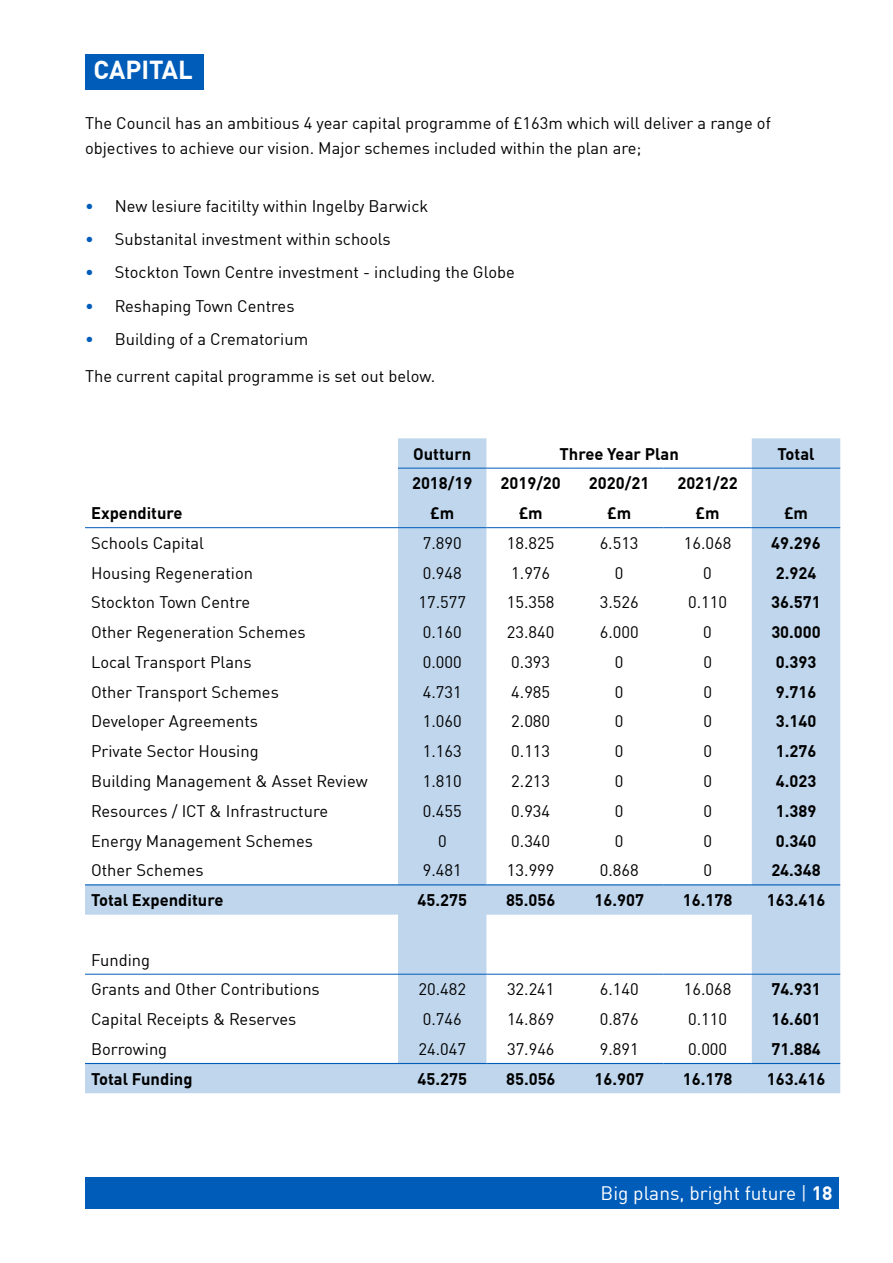
<style>
.page{position:relative;width:893px;height:1263px;background:#fff}
.page>*{position:absolute;margin:0;border:0;box-sizing:border-box;transform-origin:0 0}
.t1{font:700 25.5px "DIN Offc";color:#fff}
.t2{font:19.05px "DIN Offc";color:#fff}
.t3{font:16.5px/24.8px "DIN Offc";color:#000}
.t4{font:700 16.5px "DIN Offc";color:#000}
.s1{color:#005cb9}
.s2{color:#e3edf7}
.s3{font-weight:700}
</style>
<div class="page">
<div style="left:85px;top:1177px;width:754px;height:32px;background:#005cb9"></div>
<div style="left:85px;top:54px;width:118px;height:35px;background:#005cb9"></div>
<svg style="left:85px;top:438px;width:755px;height:655px"></svg>
<hr style="left:398px;top:468px;width:88px;height:1px;background:#005cb9">
<hr style="left:486px;top:468px;width:89px;height:1px;background:#005cb9">
<hr style="left:575px;top:468px;width:88px;height:1px;background:#005cb9">
<hr style="left:663px;top:468px;width:89px;height:1px;background:#005cb9">
<hr style="left:752px;top:468px;width:88px;height:1px;background:#005cb9">
<hr style="left:85px;top:884px;width:313px;height:1px;background:#005cb9">
<hr style="left:398px;top:884px;width:88px;height:1px;background:#005cb9">
<hr style="left:486px;top:884px;width:89px;height:1px;background:#005cb9">
<hr style="left:575px;top:884px;width:88px;height:1px;background:#005cb9">
<hr style="left:663px;top:884px;width:89px;height:1px;background:#005cb9">
<hr style="left:752px;top:884px;width:88px;height:1px;background:#005cb9">
<hr style="left:85px;top:974px;width:313px;height:1px;background:#005cb9">
<hr style="left:398px;top:974px;width:88px;height:1px;background:#005cb9">
<hr style="left:486px;top:974px;width:89px;height:1px;background:#005cb9">
<hr style="left:575px;top:974px;width:88px;height:1px;background:#005cb9">
<hr style="left:663px;top:974px;width:89px;height:1px;background:#005cb9">
<hr style="left:752px;top:974px;width:88px;height:1px;background:#005cb9">
<hr style="left:85px;top:1063px;width:313px;height:1px;background:#005cb9">
<hr style="left:398px;top:1063px;width:88px;height:1px;background:#005cb9">
<hr style="left:486px;top:1063px;width:89px;height:1px;background:#005cb9">
<hr style="left:575px;top:1063px;width:88px;height:1px;background:#005cb9">
<hr style="left:663px;top:1063px;width:89px;height:1px;background:#005cb9">
<hr style="left:752px;top:1063px;width:88px;height:1px;background:#005cb9">
<hr style="left:85px;top:527px;width:313px;height:1px;background:#005cb9">
<hr style="left:398px;top:527px;width:88px;height:1px;background:#005cb9">
<hr style="left:486px;top:527px;width:89px;height:1px;background:#005cb9">
<hr style="left:575px;top:527px;width:88px;height:1px;background:#005cb9">
<hr style="left:663px;top:527px;width:89px;height:1px;background:#005cb9">
<hr style="left:752px;top:527px;width:88px;height:1px;background:#005cb9">
<h1 class="t1" style="left:94px;top:53px;width:101px">CAPITAL</h1>
<p class="t3" style="left:85px;top:111px;width:687px">The Council has an ambitious 4 year capital programme of £163m which will deliver a range of objectives to achieve our vision. Major schemes included within the plan are;</p>
<p class="t3" style="left:85px;top:193px;width:345px"><span class="s1">•</span> New lesiure facitilty within Ingelby Barwick</p>
<p class="t3" style="left:85px;top:226px;width:307px"><span class="s1">•</span> Substanital investment within schools</p>
<p class="t3" style="left:85px;top:260px;width:431px"><span class="s1">•</span> Stockton Town Centre investment - including the Globe</p>
<p class="t3" style="left:85px;top:293px;width:211px"><span class="s1">•</span> Reshaping Town Centres</p>
<p class="t3" style="left:85px;top:326px;width:225px"><span class="s1">•</span> Building of a Crematorium</p>
<p class="t3" style="left:85px;top:363px;width:352px">The current capital programme is set out below.</p>
<p class="t4" style="left:413px;top:443px;width:60px">Outturn</p>
<p class="t4" style="left:559px;top:443px;width:121px">Three Year Plan</p>
<p class="t4" style="left:777px;top:443px;width:38px">Total</p>
<p class="t4" style="left:412px;top:473px;width:62px">2018/19</p>
<p class="t4" style="left:500px;top:473px;width:62px">2019/20</p>
<p class="t4" style="left:589px;top:473px;width:62px">2020/21</p>
<p class="t4" style="left:677px;top:473px;width:62px">2021/22</p>
<p class="t4" style="left:91px;top:502px;width:93px">Expenditure</p>
<p class="t4" style="left:430px;top:502px;width:26px">£m</p>
<p class="t4" style="left:519px;top:502px;width:26px">£m</p>
<p class="t4" style="left:607px;top:502px;width:26px">£m</p>
<p class="t4" style="left:696px;top:502px;width:26px">£m</p>
<p class="t4" style="left:784px;top:502px;width:26px">£m</p>
<p class="t3" style="left:91px;top:530px;width:114px">Schools Capital</p>
<p class="t3" style="left:423px;top:530px;width:40px">7.890</p>
<p class="t3" style="left:507px;top:530px;width:49px">18.825</p>
<p class="t3" style="left:600px;top:530px;width:40px">6.513</p>
<p class="t3" style="left:684px;top:530px;width:49px">16.068</p>
<p class="t4" style="left:771px;top:532px;width:51px">49.296</p>
<p class="t3" style="left:91px;top:560px;width:164px">Housing Regeneration</p>
<p class="t3" style="left:423px;top:560px;width:40px">0.948</p>
<p class="t3" style="left:511px;top:560px;width:40px">1.976</p>
<p class="t3" style="left:615px;top:560px;width:10px">0</p>
<p class="t3" style="left:703px;top:560px;width:10px">0</p>
<p class="t4" style="left:776px;top:562px;width:42px">2.924</p>
<p class="t3" style="left:91px;top:590px;width:161px">Stockton Town Centre</p>
<p class="t3" style="left:418px;top:590px;width:49px">17.577</p>
<p class="t3" style="left:507px;top:590px;width:49px">15.358</p>
<p class="t3" style="left:600px;top:590px;width:40px">3.526</p>
<p class="t3" style="left:688px;top:590px;width:40px">0.110</p>
<p class="t4" style="left:771px;top:592px;width:51px">36.571</p>
<p class="t3" style="left:91px;top:619px;width:216px">Other Regeneration Schemes</p>
<p class="t3" style="left:423px;top:619px;width:40px">0.160</p>
<p class="t3" style="left:507px;top:619px;width:49px">23.840</p>
<p class="t3" style="left:600px;top:619px;width:40px">6.000</p>
<p class="t3" style="left:703px;top:619px;width:10px">0</p>
<p class="t4" style="left:771px;top:621px;width:51px">30.000</p>
<p class="t3" style="left:91px;top:649px;width:162px">Local Transport Plans</p>
<p class="t3" style="left:423px;top:649px;width:40px">0.000</p>
<p class="t3" style="left:511px;top:649px;width:40px">0.393</p>
<p class="t3" style="left:615px;top:649px;width:10px">0</p>
<p class="t3" style="left:703px;top:649px;width:10px">0</p>
<p class="t4" style="left:776px;top:651px;width:42px">0.393</p>
<p class="t3" style="left:91px;top:679px;width:189px">Other Transport Schemes</p>
<p class="t3" style="left:423px;top:679px;width:40px">4.731</p>
<p class="t3" style="left:511px;top:679px;width:40px">4.985</p>
<p class="t3" style="left:615px;top:679px;width:10px">0</p>
<p class="t3" style="left:703px;top:679px;width:10px">0</p>
<p class="t4" style="left:776px;top:681px;width:42px">9.716</p>
<p class="t3" style="left:91px;top:709px;width:168px">Developer Agreements</p>
<p class="t3" style="left:423px;top:709px;width:40px">1.060</p>
<p class="t3" style="left:511px;top:709px;width:40px">2.080</p>
<p class="t3" style="left:615px;top:709px;width:10px">0</p>
<p class="t3" style="left:703px;top:709px;width:10px">0</p>
<p class="t4" style="left:776px;top:711px;width:42px">3.140</p>
<p class="t3" style="left:91px;top:739px;width:169px">Private Sector Housing</p>
<p class="t3" style="left:423px;top:739px;width:40px">1.163</p>
<p class="t3" style="left:511px;top:739px;width:40px">0.113</p>
<p class="t3" style="left:615px;top:739px;width:10px">0</p>
<p class="t3" style="left:703px;top:739px;width:10px">0</p>
<p class="t4" style="left:776px;top:740px;width:42px">1.276</p>
<p class="t3" style="left:91px;top:768px;width:278px">Building Management &amp; Asset Review</p>
<p class="t3" style="left:423px;top:768px;width:40px">1.810</p>
<p class="t3" style="left:511px;top:768px;width:40px">2.213</p>
<p class="t3" style="left:615px;top:768px;width:10px">0</p>
<p class="t3" style="left:703px;top:768px;width:10px">0</p>
<p class="t4" style="left:776px;top:770px;width:42px">4.023</p>
<p class="t3" style="left:91px;top:798px;width:239px">Resources / ICT &amp; Infrastructure</p>
<p class="t3" style="left:423px;top:798px;width:40px">0.455</p>
<p class="t3" style="left:511px;top:798px;width:40px">0.934</p>
<p class="t3" style="left:615px;top:798px;width:10px">0</p>
<p class="t3" style="left:703px;top:798px;width:10px">0</p>
<p class="t4" style="left:776px;top:800px;width:42px">1.389</p>
<p class="t3" style="left:91px;top:828px;width:223px">Energy Management Schemes</p>
<p class="t3" style="left:438px;top:828px;width:10px">0</p>
<p class="t3" style="left:511px;top:828px;width:40px">0.340</p>
<p class="t3" style="left:615px;top:828px;width:10px">0</p>
<p class="t3" style="left:703px;top:828px;width:10px">0</p>
<p class="t4" style="left:776px;top:830px;width:42px">0.340</p>
<p class="t3" style="left:91px;top:858px;width:114px">Other Schemes</p>
<p class="t3" style="left:423px;top:858px;width:40px">9.481</p>
<p class="t3" style="left:507px;top:858px;width:49px">13.999</p>
<p class="t3" style="left:600px;top:858px;width:40px">0.868</p>
<p class="t3" style="left:703px;top:858px;width:10px">0</p>
<p class="t4" style="left:771px;top:859px;width:51px">24.348</p>
<p class="t4" style="left:91px;top:889px;width:134px">Total Expenditure</p>
<p class="t4" style="left:418px;top:889px;width:51px">45.275</p>
<p class="t4" style="left:506px;top:889px;width:51px">85.056</p>
<p class="t4" style="left:594px;top:889px;width:51px">16.907</p>
<p class="t4" style="left:683px;top:889px;width:51px">16.178</p>
<p class="t4" style="left:767px;top:889px;width:60px">163.416</p>
<p class="t3" style="left:91px;top:944px;width:230px;line-height:29.7px">Funding<br>Grants and Other Contributions</p>
<p class="t3" style="left:419px;top:977px;width:49px">20.482</p>
<p class="t3" style="left:507px;top:977px;width:49px">32.241</p>
<p class="t3" style="left:600px;top:977px;width:40px">6.140</p>
<p class="t3" style="left:684px;top:977px;width:49px">16.068</p>
<p class="t4" style="left:771px;top:979px;width:51px">74.931</p>
<p class="t3" style="left:91px;top:1006px;width:207px">Capital Receipts &amp; Reserves</p>
<p class="t3" style="left:423px;top:1006px;width:40px">0.746</p>
<p class="t3" style="left:507px;top:1006px;width:49px">14.869</p>
<p class="t3" style="left:600px;top:1006px;width:40px">0.876</p>
<p class="t3" style="left:688px;top:1006px;width:40px">0.110</p>
<p class="t4" style="left:771px;top:1008px;width:51px">16.601</p>
<p class="t3" style="left:91px;top:1036px;width:78px">Borrowing</p>
<p class="t3" style="left:419px;top:1036px;width:49px">24.047</p>
<p class="t3" style="left:507px;top:1036px;width:49px">37.946</p>
<p class="t3" style="left:600px;top:1036px;width:40px">9.891</p>
<p class="t3" style="left:688px;top:1036px;width:40px">0.000</p>
<p class="t4" style="left:771px;top:1038px;width:51px">71.884</p>
<p class="t4" style="left:91px;top:1068px;width:103px">Total Funding</p>
<p class="t4" style="left:418px;top:1068px;width:51px">45.275</p>
<p class="t4" style="left:506px;top:1068px;width:51px">85.056</p>
<p class="t4" style="left:594px;top:1068px;width:51px">16.907</p>
<p class="t4" style="left:683px;top:1068px;width:51px">16.178</p>
<p class="t4" style="left:767px;top:1068px;width:60px">163.416</p>
<p class="t2" style="left:601px;top:1181px;width:233px">Big plans, bright future <span class="s2">|</span> <span class="s3">18</span></p>
</div>
